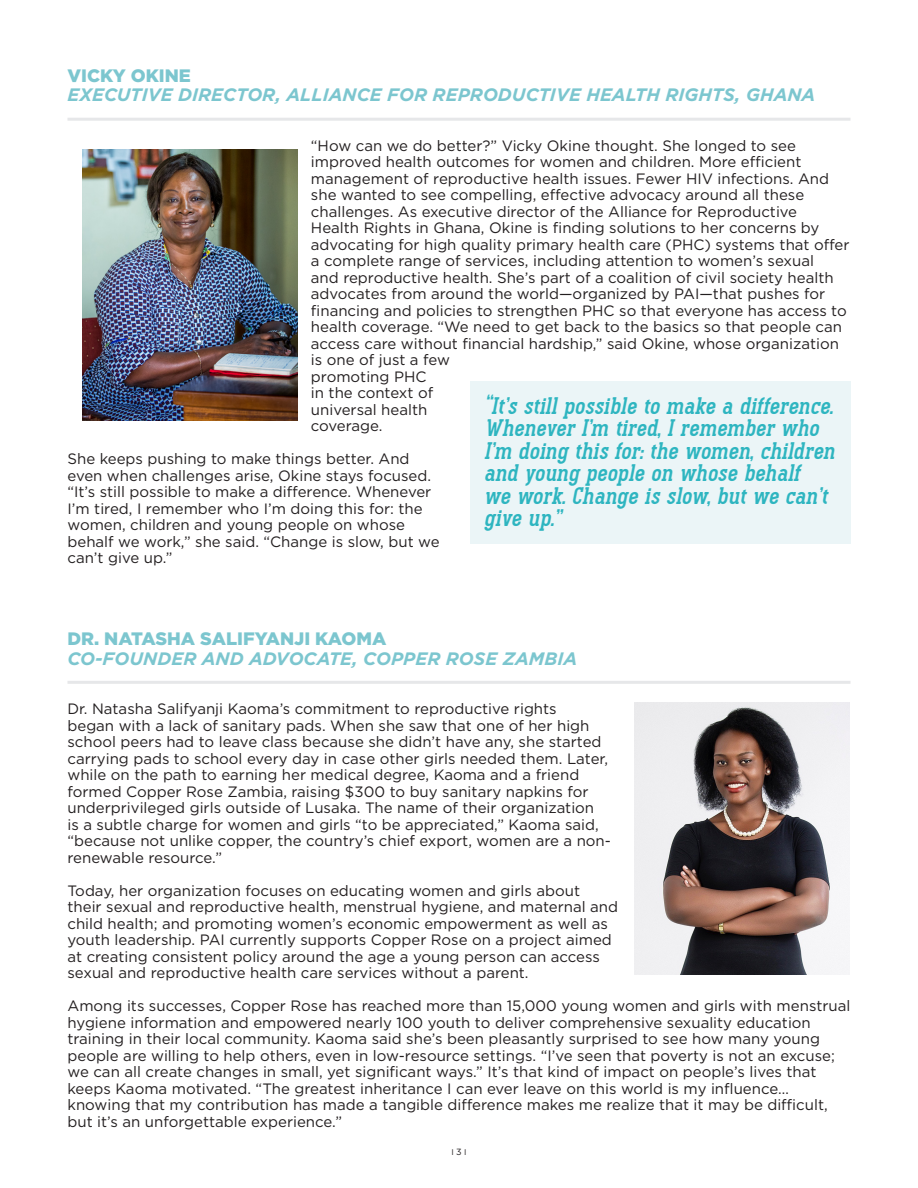
<style>
.page{position:relative;width:918px;height:1188px;background:#fff}
.page>*{position:absolute;margin:0;border:0;box-sizing:border-box;transform-origin:0 0}
.t1{font:italic 24px/22.5px "Pekora Bold Slab Serif";color:#2eb5c0}
.t2{font:italic 700 18px "Gotham";color:#7cc6cf}
.t3{font:900 18px "Gotham";color:#7cc6cf}
.t4{font:15px/16.5px "Gotham";color:#231f20}
.t5{font:8.25px "Gotham";color:#231f20}
.s1{font-size:9px}
</style>
<div class="page">
<img style="left:82px;top:149px;width:215px;height:272px">
<img style="left:635px;top:703px;width:215px;height:271px">
<hr style="left:68px;top:118px;width:782px;height:3px;background:#e6e7e9">
<hr style="left:68px;top:681px;width:782px;height:3px;background:#e6e7e9">
<div style="left:470px;top:382px;width:380px;height:162px;background:#ebf5f7"></div>
<p class="t3" style="left:68px;top:63px;width:125px">VICKY OKINE</p>
<p class="t2" style="left:68px;top:83px;width:749px">EXECUTIVE DIRECTOR, ALLIANCE FOR REPRODUCTIVE HEALTH RIGHTS, GHANA</p>
<p class="t4" style="left:311px;top:137px;width:540px">“How can we do better?” Vicky Okine thought. She longed to see improved health outcomes for women and children. More efficient management of reproductive health issues. Fewer HIV infections. And she wanted to see compelling, effective advocacy around all these challenges. As executive director of the Alliance for Reproductive<br>Health Rights in Ghana, Okine is finding solutions to her concerns by advocating for high quality primary health care (PHC) systems that offer a complete range of services, including attention to women’s sexual<br>and reproductive health. She’s part of a coalition of civil society health advocates from around the world—organized by PAI—that pushes for financing and policies to strengthen PHC so that everyone has access to health coverage. “We need to get back to the basics so that people can access care without financial hardship,” said Okine, whose organization is one of just a few<br>promoting PHC<br>in the context of<br>universal health<br>coverage.</p>
<p class="t4" style="left:68px;top:451px;width:374px">She keeps pushing to make things better. And even when challenges arise, Okine stays focused. “It’s still possible to make a difference. Whenever I’m tired, I remember who I’m doing this for: the women, children and young people on whose behalf we work,” she said. “Change is slow, but we can’t give up.”</p>
<p class="t1" style="left:484px;top:395px;width:352px">“It’s still possible to make a difference.<br>Whenever I’m tired, I remember who<br>I’m doing this for: the women, children and young people on whose behalf<br>we work. Change is slow, but we can’t give up.”</p>
<p class="t3" style="left:68px;top:627px;width:320px">DR. NATASHA SALIFYANJI KAOMA</p>
<p class="t2" style="left:68px;top:647px;width:511px">CO-FOUNDER AND ADVOCATE, COPPER ROSE ZAMBIA</p>
<p class="t4" style="left:68px;top:700px;width:545px">Dr. Natasha Salifyanji Kaoma’s commitment to reproductive rights<br>began with a lack of sanitary pads. When she saw that one of her high school peers had to leave class because she didn’t have any, she started carrying pads to school every day in case other girls needed them. Later, while on the path to earning her medical degree, Kaoma and a friend formed Copper Rose Zambia, raising $300 to buy sanitary napkins for underprivileged girls outside of Lusaka. The name of their organization<br>is a subtle charge for women and girls “to be appreciated,” Kaoma said, “because not unlike copper, the country’s chief export, women are a non&shy;renewable resource.”</p>
<p class="t4" style="left:68px;top:882px;width:552px">Today, her organization focuses on educating women and girls about<br>their sexual and reproductive health, menstrual hygiene, and maternal and child health; and promoting women’s economic empowerment as well as youth leadership. PAI currently supports Copper Rose on a project aimed at creating consistent policy around the age a young person can access sexual and reproductive health care services without a parent.</p>
<p class="t4" style="left:68px;top:997px;width:784px">Among its successes, Copper Rose has reached more than 15,000 young women and girls with menstrual hygiene information and empowered nearly 100 youth to deliver comprehensive sexuality education training in their local community. Kaoma said she’s been pleasantly surprised to see how many young people are willing to help others, even in low-resource settings. “I’ve seen that poverty is not an excuse; we can all create changes in small, yet significant ways.” It’s that kind of impact on people’s lives that keeps Kaoma motivated. “The greatest inheritance I can ever leave on this world is my influence… knowing that my contribution has made a tangible difference makes me realize that it may be difficult, but it’s an unforgettable experience.”</p>
<p class="t5" style="left:451px;top:1146px;width:17px">I <span class="s1">3</span> I</p>
</div>
